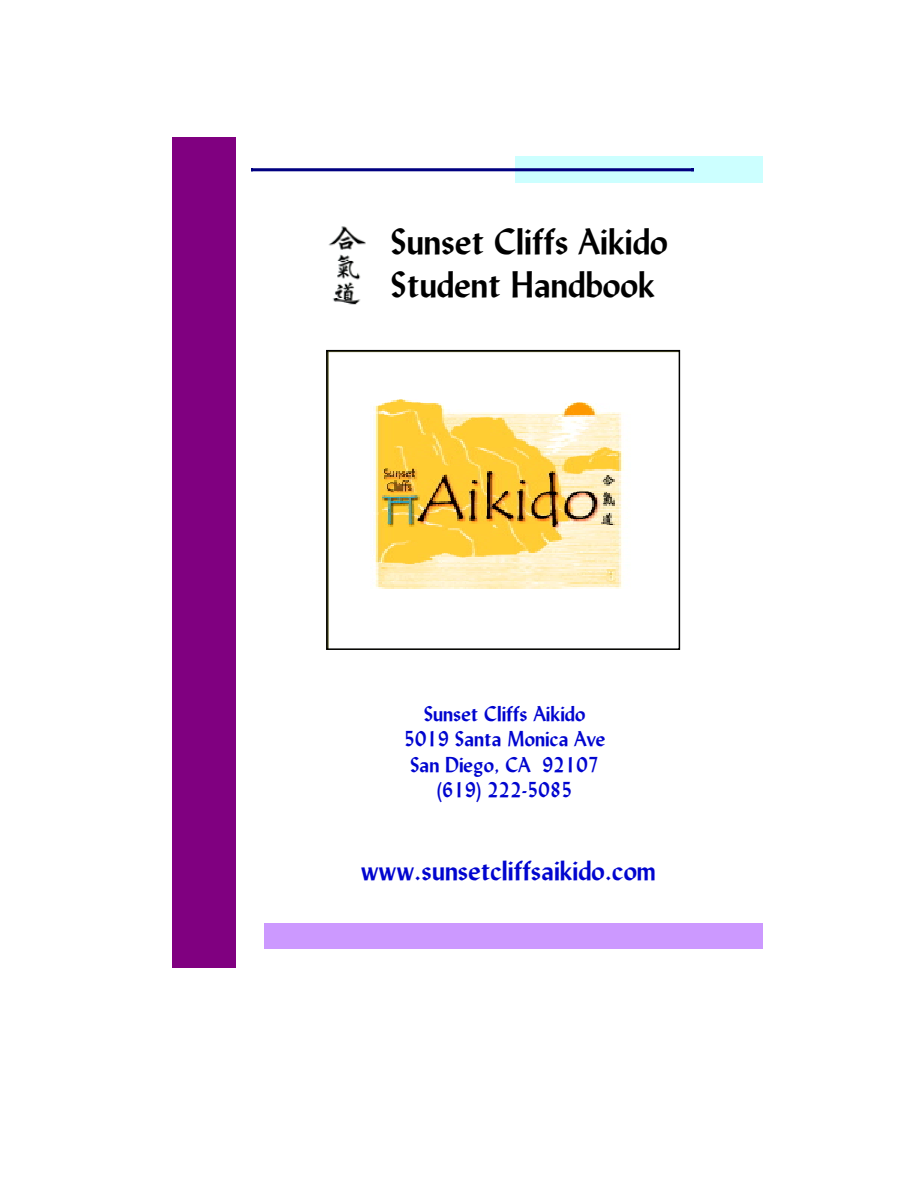
<style>
.page{position:relative;width:918px;height:1188px;background:#fff}
.page>*{position:absolute;margin:0;border:0;box-sizing:border-box;transform-origin:0 0}
.t1{font:36px/43.2px "Lydian Bold BT";color:#000}
.t2{font:27px "Lydian Bold BT";color:#0005cf}
.t3{font:21px/25.2px "Lydian Bold BT";color:#0005cf;text-align:center}
</style>
<div class="page">
<div style="left:172px;top:137px;width:63px;height:830px;background:#800080"></div>
<div style="left:515px;top:156px;width:248px;height:27px;background:#cff"></div>
<hr style="left:252px;top:168px;width:441px;height:3px;background:#000080">
<img style="left:328px;top:226px;width:38px;height:79px">
<div style="left:326px;top:350px;width:354px;height:300px;border:2px solid #000"></div>
<img style="left:375px;top:399px;width:249px;height:190px">
<div style="left:265px;top:923px;width:498px;height:25px;background:#c9f"></div>
<h1 class="t1" style="left:391px;top:220px;width:279px">Sunset Cliffs Aikido<br>Student Handbook</h1>
<p class="t3" style="left:404px;top:701px;width:203px">Sunset Cliffs Aikido<br>5019 Santa Monica Ave<br>San Diego, CA 92107 (619) 222-5085</p>
<p class="t2" style="left:361px;top:854px;width:297px">www.sunsetcliffsaikido.com</p>
</div>
